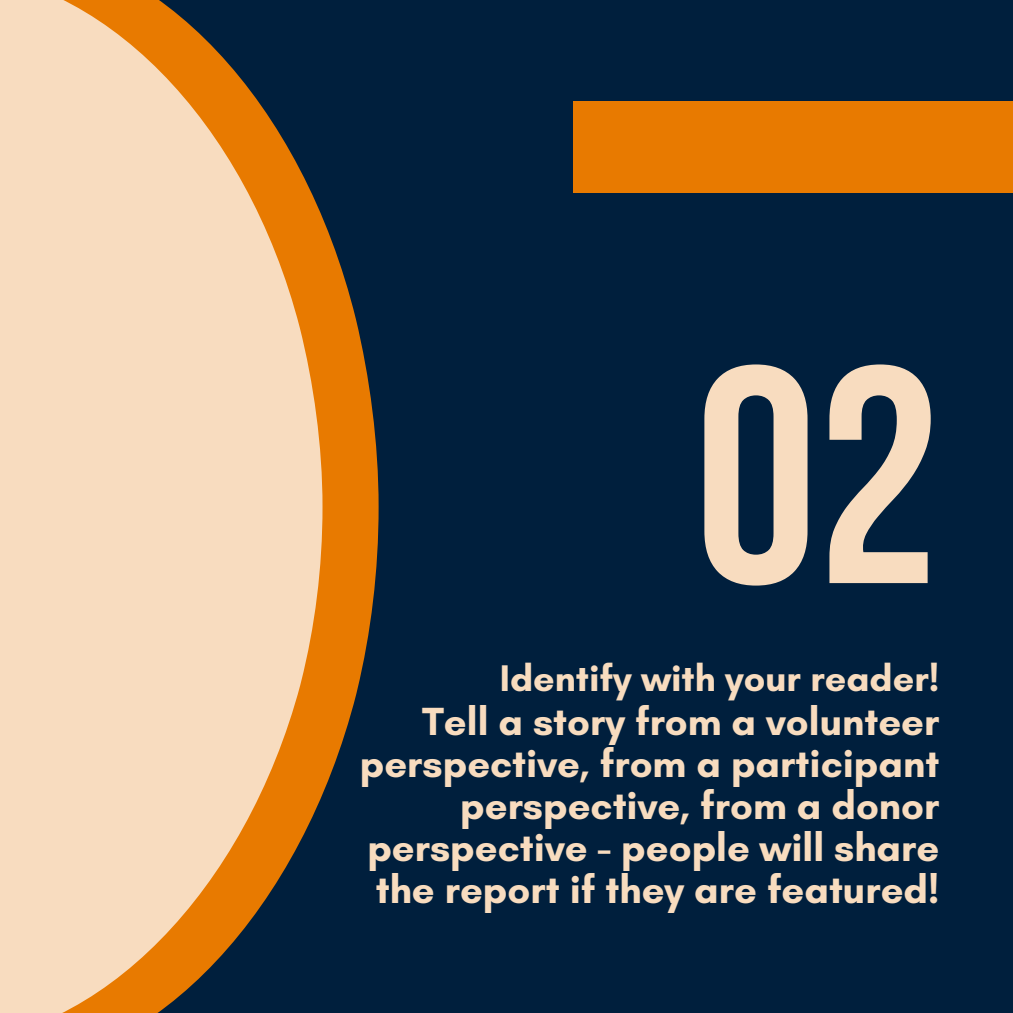
<style>
.page{position:relative;width:1013px;height:1013px;background:#fff}
.page>*{position:absolute;margin:0;border:0;box-sizing:border-box;transform-origin:0 0}
.t1{font:308.62px "Bebas Neue Cyrillic";color:#f8dcbf}
.t2{font:700 40px/42.2px "Glacial Indifference";color:#f8dcbf;text-align:right}
.t3{font:700 37.75px "Glacial Indifference";color:#f8dcbf}
</style>
<div class="page">
<div style="left:0;top:0;width:1012px;height:1012px;background:#001f3d"></div>
<div style="left:573px;top:101px;width:439px;height:92px;background:#e87a00"></div>
<svg style="left:322px;top:217px;width:56px;height:578px;fill:#e87a00"></svg>
<svg style="left:0;top:0;width:322px;height:1012px;background:#dfbe9a"></svg>
<p class="t1" style="left:694px;top:351px;width:246px">02</p>
<p class="t3" style="left:500px;top:655px;width:441px">Identify with your reader!</p>
<p class="t2" style="left:360px;top:699px;width:581px">Tell a story from a volunteer perspective, from a participant perspective, from a donor perspective - people will share the report if they are featured!</p>
</div>
